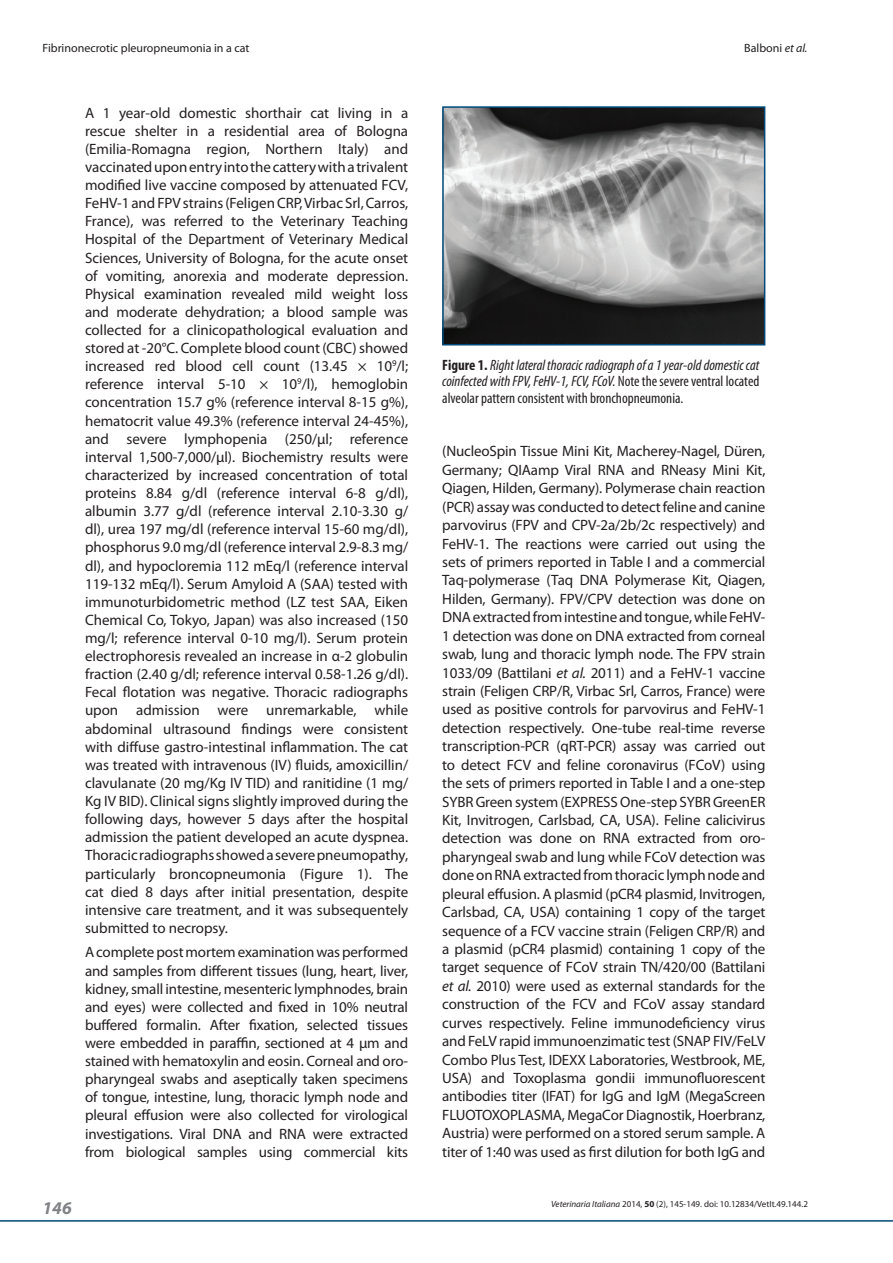
<style>
.page{position:relative;width:893px;height:1263px;background:#fff}
.page>*{position:absolute;margin:0;border:0;box-sizing:border-box;transform-origin:0 0}
.t1{font:italic 700 18px "Myriad Pro";color:#808285}
.Testo_EN{font:15px/18.1px "Myriad Pro";letter-spacing:-.01em;color:#231f20;text-align:justify}
.t2{font:italic condensed 15px/16.5px "Myriad Pro";color:#231f20;text-align:justify}
.t3{font:12px "Myriad Pro";color:#231f20}
.t4{font:9px "Myriad Pro";color:#231f20}
.s1{font-style:italic}
.s2{font-weight:700;font-style:normal}
.s3{font-style:normal}
.s4{font-weight:700}
</style>
<div class="page">
<hr style="left:0;top:1220px;width:893px;height:1px;background:#01497b">
<img style="left:445px;top:109px;width:317px;height:233px">
<div style="left:442px;top:106px;width:323px;height:239px;border:2px solid #01497b"></div>
<p class="t3" style="left:43px;top:40px;width:208px">Fibrinonecrotic pleuropneumonia in a cat</p>
<p class="t3" style="left:744px;top:40px;width:65px">Balboni <span class="s1">et al.</span></p>
<p class="Testo_EN" style="left:85px;top:103px;width:325px">A 1 year-old domestic shorthair cat living in a rescue shelter in a residential area of Bologna (Emilia‑Romagna region, Northern Italy) and vaccinated upon entry into the cattery with a trivalent modified live vaccine composed by attenuated FCV, FeHV‑1 and FPV strains (Feligen CRP, Virbac Srl, Carros, France), was referred to the Veterinary Teaching Hospital of the Department of Veterinary Medical Sciences, University of Bologna, for the acute onset of vomiting, anorexia and moderate depression.<br>Physical examination revealed mild weight loss and moderate dehydration; a blood sample was collected for a clinicopathological evaluation and stored at -20°C. Complete blood count (CBC) showed increased red blood cell count (13.45 × 10<sup>9</sup>/l; reference interval 5-10 × 10<sup>9</sup>/l), hemoglobin concentration 15.7 g% (reference interval 8-15 g%), hematocrit value 49.3% (reference interval 24‑45%), and severe lymphopenia (250/µl; reference interval 1,500-7,000/µl). Biochemistry results were characterized by increased concentration of total proteins 8.84 g/dl (reference interval 6-8 g/dl), albumin 3.77 g/dl (reference interval 2.10-3.30 g/ dl), urea 197 mg/dl (reference interval 15-60 mg/dl), phosphorus 9.0 mg/dl (reference interval 2.9-8.3 mg/ dl), and hypocloremia 112 mEq/l (reference interval 119-132 mEq/l). Serum Amyloid A (SAA) tested with immunoturbidometric method (LZ test SAA, Eiken Chemical Co, Tokyo, Japan) was also increased (150 mg/l; reference interval 0-10 mg/l). Serum protein electrophoresis revealed an increase in α-2 globulin fraction (2.40 g/dl; reference interval 0.58-1.26 g/dl).<br>Fecal flotation was negative. Thoracic radiographs upon admission were unremarkable, while abdominal ultrasound findings were consistent with diffuse gastro-intestinal inflammation. The cat was treated with intravenous (IV) fluids, amoxicillin/ clavulanate (20 mg/Kg IV TID) and ranitidine (1 mg/ Kg IV BID). Clinical signs slightly improved during the following days, however 5 days after the hospital admission the patient developed an acute dyspnea.<br>Thoracic radiographs showed a severe pneumopathy, particularly broncopneumonia (Figure 1). The cat died 8 days after initial presentation, despite intensive care treatment, and it was subsequentely submitted to necropsy.</p>
<p class="Testo_EN" style="left:85px;top:943px;width:325px">A complete post mortem examination was performed and samples from different tissues (lung, heart, liver, kidney, small intestine, mesenteric lymphnodes, brain and eyes) were collected and fixed in 10% neutral buffered formalin. After fixation, selected tissues were embedded in paraffin, sectioned at 4 μm and stained with hematoxylin and eosin. Corneal and oro&shy;pharyngeal swabs and aseptically taken specimens of tongue, intestine, lung, thoracic lymph node and pleural effusion were also collected for virological investigations. Viral DNA and RNA were extracted from biological samples using commercial kits</p>
<p class="t2" style="left:442px;top:356px;width:319px"><span class="s2">Figure 1.</span> Right lateral thoracic radiograph of a 1 year-old domestic cat coinfected with FPV, FeHV-1, FCV, FCoV. <span class="s3">Note the severe ventral located alveolar pattern consistent with bronchopneumonia.</span></p>
<p class="Testo_EN" style="left:442px;top:442px;width:325px">(NucleoSpin Tissue Mini Kit, Macherey-Nagel, Düren, Germany; QIAamp Viral RNA and RNeasy Mini Kit, Qiagen, Hilden, Germany). Polymerase chain reaction (PCR) assay was conducted to detect feline and canine parvovirus (FPV and CPV‑2a/2b/2c respectively) and FeHV-1. The reactions were carried out using the sets of primers reported in Table I and a commercial Taq‑polymerase (Taq DNA Polymerase Kit, Qiagen, Hilden, Germany). FPV/CPV detection was done on DNA extracted from intestine and tongue, while FeHV-1 detection was done on DNA extracted from corneal swab, lung and thoracic lymph node. The FPV strain 1033/09 (Battilani <span class="s1">et al.</span> 2011) and a FeHV‑1 vaccine strain (Feligen CRP/R, Virbac Srl, Carros, France) were used as positive controls for parvovirus and FeHV‑1 detection respectively. One-tube real‑time reverse transcription-PCR (qRT-PCR) assay was carried out to detect FCV and feline coronavirus (FCoV) using the sets of primers reported in Table I and a one‑step SYBR Green system (EXPRESS One‑step SYBR GreenER Kit, Invitrogen, Carlsbad, CA, USA). Feline calicivirus detection was done on RNA extracted from oro&shy;pharyngeal swab and lung while FCoV detection was done on RNA extracted from thoracic lymph node and pleural effusion. A plasmid (pCR4 plasmid, Invitrogen, Carlsbad, CA, USA) containing 1 copy of the target sequence of a FCV vaccine strain (Feligen CRP/R) and a plasmid (pCR4 plasmid) containing 1 copy of the target sequence of FCoV strain TN/420/00 (Battilani <span class="s1">et al.</span> 2010) were used as external standards for the construction of the FCV and FCoV assay standard curves respectively. Feline immunodeficiency virus and FeLV rapid immunoenzimatic test (SNAP FIV/FeLV Combo Plus Test, IDEXX Laboratories, Westbrook, ME, USA) and Toxoplasma gondii immunofluorescent antibodies titer (IFAT) for IgG and IgM (MegaScreen FLUOTOXOPLASMA, MegaCor Diagnostik, Hoerbranz, Austria) were performed on a stored serum sample. A titer of 1:40 was used as first dilution for both IgG and</p>
<p class="t1" style="left:43px;top:1196px;width:31px">146</p>
<p class="t4" style="left:551px;top:1198px;width:258px"><span class="s1">Veterinaria Italiana</span> 2014, <span class="s4">50</span> (2), 145-149. doi: 10.12834/VetIt.49.144.2</p>
</div>
